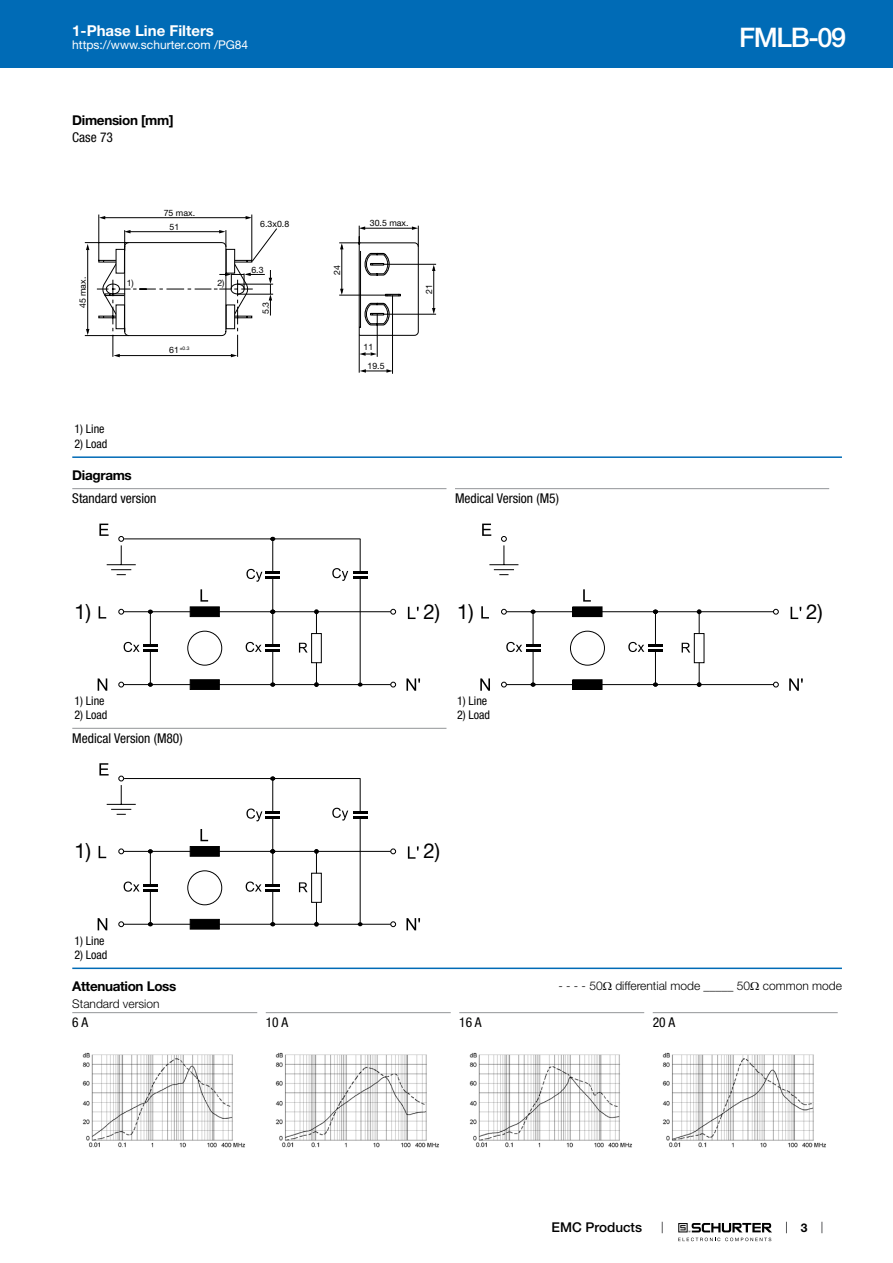
<style>
.page{position:relative;width:893px;height:1263px;background:#fff}
.page>*{position:absolute;margin:0;border:0;box-sizing:border-box;transform-origin:0 0}
.t1{font:500 27px "Helvetica Neue LT";letter-spacing:-.05em;color:#fff}
.t2{font:20.55px "Helvetica Neue LT";color:#000}
.t3{font:700 15px "Helvetica Neue LT";color:#fff}
.t4{font:condensed 13.5px "Helvetica Neue LT";color:#000}
.t5{font:700 13.5px "Helvetica Neue LT";letter-spacing:-.025em;color:#000}
.t6{font:500 13.5px "Helvetica Neue LT";color:#000}
.t7{font:300 12px "Helvetica Neue LT";color:#000}
.t8{font:condensed 12px "Helvetica Neue LT";color:#000}
.t9{font:12px "Helvetica Neue LT";color:#fff}
.t10{font:700 12px "Helvetica Neue LT";color:#000}
.t11{font:8.7px "Helvetica Neue LT";color:#000}
.t12{font:4.8px "Helvetica Neue LT";color:#000}
.s1{font-family:"Arial Unicode MS";font-weight:400}
</style>
<div class="page">
<svg style="left:678px;top:1223px;width:94px;height:18px"></svg>
<div style="left:0;top:0;width:893px;height:68px;background:#006bb6"></div>
<svg style="left:84px;top:214px;width:352px;height:159px"></svg>
<hr style="left:117px;top:355px;width:115px;height:1px;background:#000">
<svg style="left:114px;top:354px;width:6px;height:3px"></svg>
<svg style="left:231px;top:354px;width:6px;height:3px"></svg>
<hr style="left:87px;top:249px;width:1px;height:84px;background:#000">
<svg style="left:86px;top:244px;width:3px;height:6px"></svg>
<svg style="left:86px;top:329px;width:3px;height:6px"></svg>
<hr style="left:103px;top:217px;width:143px;height:1px;background:#000">
<svg style="left:99px;top:216px;width:6px;height:3px"></svg>
<svg style="left:246px;top:216px;width:6px;height:3px"></svg>
<hr style="left:433px;top:267px;width:1px;height:42px;background:#000">
<svg style="left:432px;top:265px;width:3px;height:6px"></svg>
<svg style="left:432px;top:308px;width:3px;height:6px"></svg>
<svg style="left:359px;top:352px;width:18px;height:4px"></svg>
<svg style="left:102px;top:226px;width:317px;height:110px"></svg>
<hr style="left:392px;top:295px;width:1px;height:79px;background:#000">
<svg style="left:360px;top:369px;width:32px;height:4px"></svg>
<hr style="left:72px;top:456px;width:770px;height:2px;background:#006bb6">
<hr style="left:72px;top:488px;width:374px;height:1px;background:#939598">
<svg style="left:408px;top:607px;width:11px;height:12px"></svg>
<svg style="left:406px;top:678px;width:14px;height:13px"></svg>
<svg style="left:98px;top:524px;width:299px;height:167px"></svg>
<hr style="left:455px;top:488px;width:374px;height:1px;background:#939598">
<svg style="left:791px;top:607px;width:10px;height:12px"></svg>
<svg style="left:789px;top:678px;width:14px;height:13px"></svg>
<svg style="left:480px;top:524px;width:299px;height:167px"></svg>
<hr style="left:72px;top:728px;width:374px;height:1px;background:#939598">
<svg style="left:408px;top:846px;width:11px;height:13px"></svg>
<svg style="left:406px;top:918px;width:14px;height:12px"></svg>
<svg style="left:98px;top:763px;width:299px;height:167px"></svg>
<hr style="left:72px;top:967px;width:770px;height:2px;background:#006bb6">
<hr style="left:72px;top:1012px;width:185px;height:1px;background:#939598">
<img style="left:82px;top:1052px;width:163px;height:96px">
<hr style="left:266px;top:1012px;width:185px;height:1px;background:#939598">
<img style="left:275px;top:1052px;width:164px;height:96px">
<hr style="left:459px;top:1012px;width:185px;height:1px;background:#939598">
<img style="left:469px;top:1052px;width:163px;height:96px">
<hr style="left:653px;top:1012px;width:185px;height:1px;background:#939598">
<img style="left:662px;top:1052px;width:164px;height:96px">
<p class="t3" style="left:72px;top:21px;width:143px">1-Phase Line Filters</p>
<p class="t9" style="left:72px;top:38px;width:178px">https://www.schurter.com /PG84</p>
<p class="t5" style="left:72px;top:112px;width:103px">Dimension [mm]</p>
<p class="t4" style="left:72px;top:130px;width:42px">Case 73</p>
<p class="t11" style="left:78px;top:308px;width:33px;rotate:-90deg">45 max.</p>
<p class="t11" style="left:164px;top:208px;width:33px">75 max.</p>
<p class="t11" style="left:169px;top:222px;width:11px">51</p>
<p class="t11" style="left:127px;top:278px;width:9px">1)</p>
<p class="t11" style="left:217px;top:277px;width:9px">2)</p>
<p class="t12" style="left:180px;top:345px;width:11px">±0.3</p>
<p class="t11" style="left:169px;top:345px;width:11px">61</p>
<p class="t11" style="left:260px;top:219px;width:30px">6.3x0.8</p>
<p class="t11" style="left:251px;top:264px;width:14px">6.3</p>
<p class="t11" style="left:260px;top:314px;width:14px;rotate:-90deg">5.3</p>
<p class="t8" style="left:74px;top:422px;width:32px">1) Line</p>
<p class="t8" style="left:74px;top:437px;width:35px">2) Load</p>
<p class="t5" style="left:72px;top:467px;width:61px">Diagrams</p>
<p class="t4" style="left:72px;top:491px;width:86px">Standard version</p>
<p class="t11" style="left:332px;top:275px;width:11px;rotate:-90deg">24</p>
<p class="t11" style="left:370px;top:218px;width:40px">30.5 max.</p>
<p class="t11" style="left:363px;top:342px;width:11px">11</p>
<p class="t11" style="left:367px;top:361px;width:19px">19.5</p>
<p class="t11" style="left:424px;top:294px;width:11px;rotate:-90deg">21</p>
<p class="t4" style="left:455px;top:491px;width:105px">Medical Version (M5)</p>
<h1 class="t1" style="left:739px;top:21px;width:108px">FMLB-09</h1>
<h2 class="t2" style="left:74px;top:599px;width:18px">1)</h2>
<h2 class="t2" style="left:423px;top:599px;width:18px">2)</h2>
<h2 class="t2" style="left:457px;top:599px;width:18px">1)</h2>
<h2 class="t2" style="left:806px;top:599px;width:18px">2)</h2>
<p class="t8" style="left:74px;top:694px;width:32px">1) Line</p>
<p class="t8" style="left:74px;top:708px;width:35px">2) Load</p>
<p class="t4" style="left:72px;top:730px;width:112px">Medical Version (M80)</p>
<p class="t8" style="left:457px;top:694px;width:32px">1) Line</p>
<p class="t8" style="left:457px;top:708px;width:35px">2) Load</p>
<h2 class="t2" style="left:74px;top:839px;width:18px">1)</h2>
<h2 class="t2" style="left:423px;top:839px;width:18px">2)</h2>
<p class="t8" style="left:74px;top:933px;width:32px">1) Line</p>
<p class="t8" style="left:74px;top:948px;width:35px">2) Load</p>
<p class="t5" style="left:72px;top:978px;width:106px">Attenuation Loss</p>
<p class="t7" style="left:558px;top:978px;width:285px">- - - - 50<span class="s1">Ω</span> differential mode _____ 50<span class="s1">Ω</span> common mode</p>
<p class="t7" style="left:72px;top:996px;width:89px">Standard version</p>
<p class="t4" style="left:72px;top:1014px;width:17px">6 A</p>
<p class="t4" style="left:266px;top:1014px;width:24px">10 A</p>
<p class="t4" style="left:459px;top:1014px;width:24px">16 A</p>
<p class="t4" style="left:653px;top:1014px;width:24px">20 A</p>
<p class="t6" style="left:552px;top:1219px;width:92px">EMC Products</p>
<p class="t10" style="left:801px;top:1220px;width:8px">3</p>
</div>
